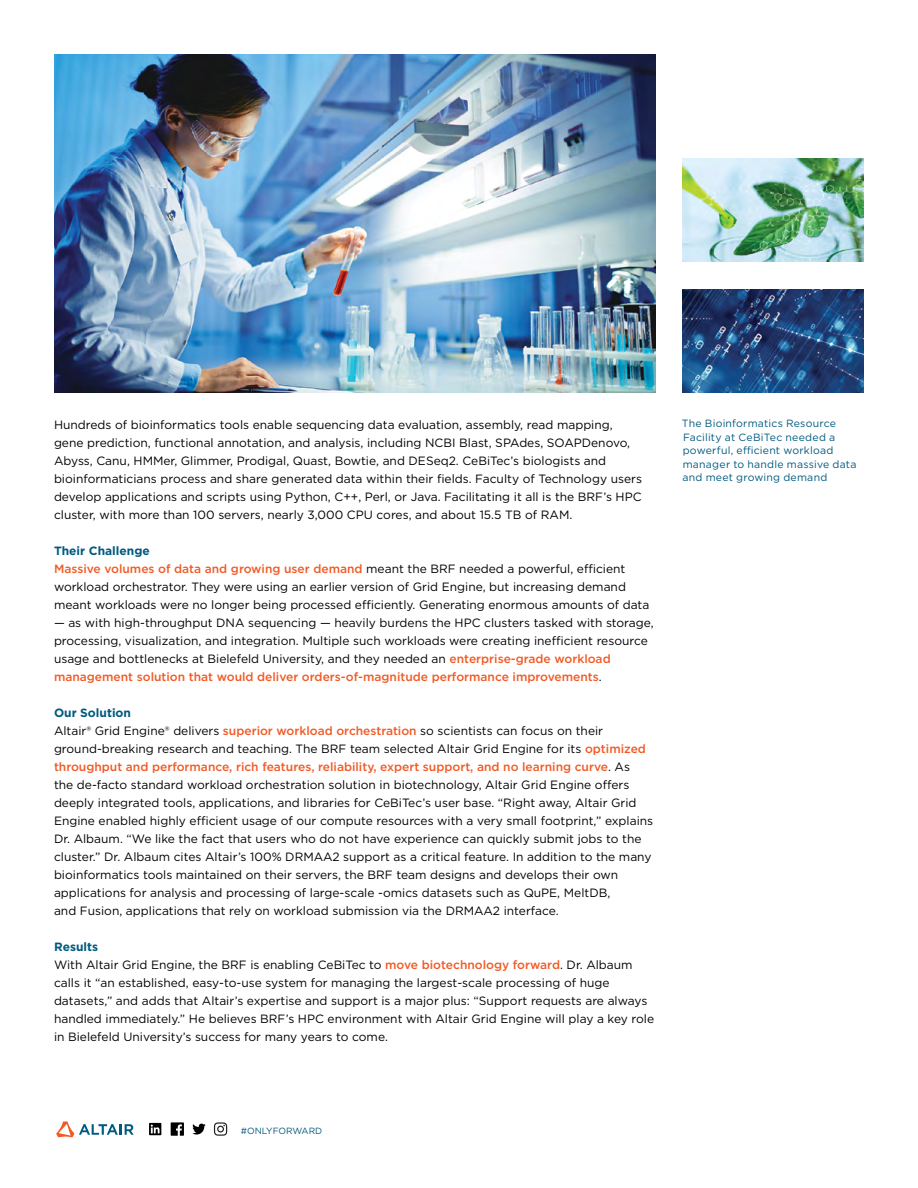
<style>
.page{position:relative;width:918px;height:1188px;background:#fff}
.page>*{position:absolute;margin:0;border:0;box-sizing:border-box;transform-origin:0 0}
.t1{font:12px/18px "Gotham";color:#000}
.t2{font:10.5px/13.5px "Gotham";letter-spacing:.02em;color:#005a80}
.t3{font:9px "Gotham";color:#005a80}
.s1{font-weight:700;color:#005a80}
.s2{font-weight:500;color:#f15a25}
</style>
<div class="page">
<svg style="left:56px;top:1121px;width:78px;height:16px"></svg>
<svg style="left:149px;top:1123px;width:14px;height:12px"></svg>
<svg style="left:214px;top:1122px;width:13px;height:14px"></svg>
<svg style="left:192px;top:1124px;width:14px;height:11px"></svg>
<svg style="left:171px;top:1122px;width:13px;height:14px"></svg>
<img style="left:54px;top:54px;width:601px;height:338px">
<img style="left:682px;top:158px;width:181px;height:103px">
<img style="left:682px;top:289px;width:182px;height:103px">
<p class="t1" style="left:54px;top:415px;width:590px">Hundreds of bioinformatics tools enable sequencing data evaluation, assembly, read mapping, gene prediction, functional annotation, and analysis, including NCBI Blast, SPAdes, SOAPDenovo, Abyss, Canu, HMMer, Glimmer, Prodigal, Quast, Bowtie, and DESeq2. CeBiTec’s biologists and bioinformaticians process and share generated data within their fields. Faculty of Technology users develop applications and scripts using Python, C++, Perl, or Java. Facilitating it all is the BRF’s HPC cluster, with more than 100 servers, nearly 3,000 CPU cores, and about 15.5 TB of RAM.</p>
<p class="t1" style="left:54px;top:541px;width:597px"><span class="s1">Their Challenge<br></span><span class="s2">Massive volumes of data and growing user demand</span> meant the BRF needed a powerful, efficient workload orchestrator. They were using an earlier version of Grid Engine, but increasing demand meant workloads were no longer being processed efficiently. Generating enormous amounts of data</p>
<p class="t1" style="left:54px;top:613px;width:601px">— as with high-throughput DNA sequencing — heavily burdens the HPC clusters tasked with storage, processing, visualization, and integration. Multiple such workloads were creating inefficient resource usage and bottlenecks at Bielefeld University, and they needed an <span class="s2">enterprise-grade workload management solution that would deliver orders-of-magnitude performance improvements</span>.</p>
<p class="t1" style="left:54px;top:703px;width:601px"><span class="s1">Our Solution<br></span>Altair® Grid Engine® delivers <span class="s2">superior workload orchestration</span> so scientists can focus on their ground-breaking research and teaching. The BRF team selected Altair Grid Engine for its <span class="s2">optimized throughput and performance, rich features, reliability, expert support, and no learning curve</span>. As<br>the de-facto standard workload orchestration solution in biotechnology, Altair Grid Engine offers deeply integrated tools, applications, and libraries for CeBiTec’s user base. “Right away, Altair Grid Engine enabled highly efficient usage of our compute resources with a very small footprint,” explains Dr. Albaum. “We like the fact that users who do not have experience can quickly submit jobs to the cluster.” Dr. Albaum cites Altair’s 100% DRMAA2 support as a critical feature. In addition to the many bioinformatics tools maintained on their servers, the BRF team designs and develops their own applications for analysis and processing of large-scale -omics datasets such as QuPE, MeltDB,<br>and Fusion, applications that rely on workload submission via the DRMAA2 interface.</p>
<p class="t1" style="left:54px;top:937px;width:602px"><span class="s1">Results<br></span>With Altair Grid Engine, the BRF is enabling CeBiTec to <span class="s2">move biotechnology forward</span>. Dr. Albaum calls it “an established, easy-to-use system for managing the largest-scale processing of huge datasets,” and adds that Altair’s expertise and support is a major plus: “Support requests are always handled immediately.” He believes BRF’s HPC environment with Altair Grid Engine will play a key role in Bielefeld University’s success for many years to come.</p>
<p class="t2" style="left:682px;top:417px;width:176px">The Bioinformatics Resource<br>Facility at CeBiTec needed a powerful, efficient workload manager to handle massive data and meet growing demand</p>
<p class="t3" style="left:241px;top:1125px;width:83px">#ONLYFORWARD</p>
</div>
